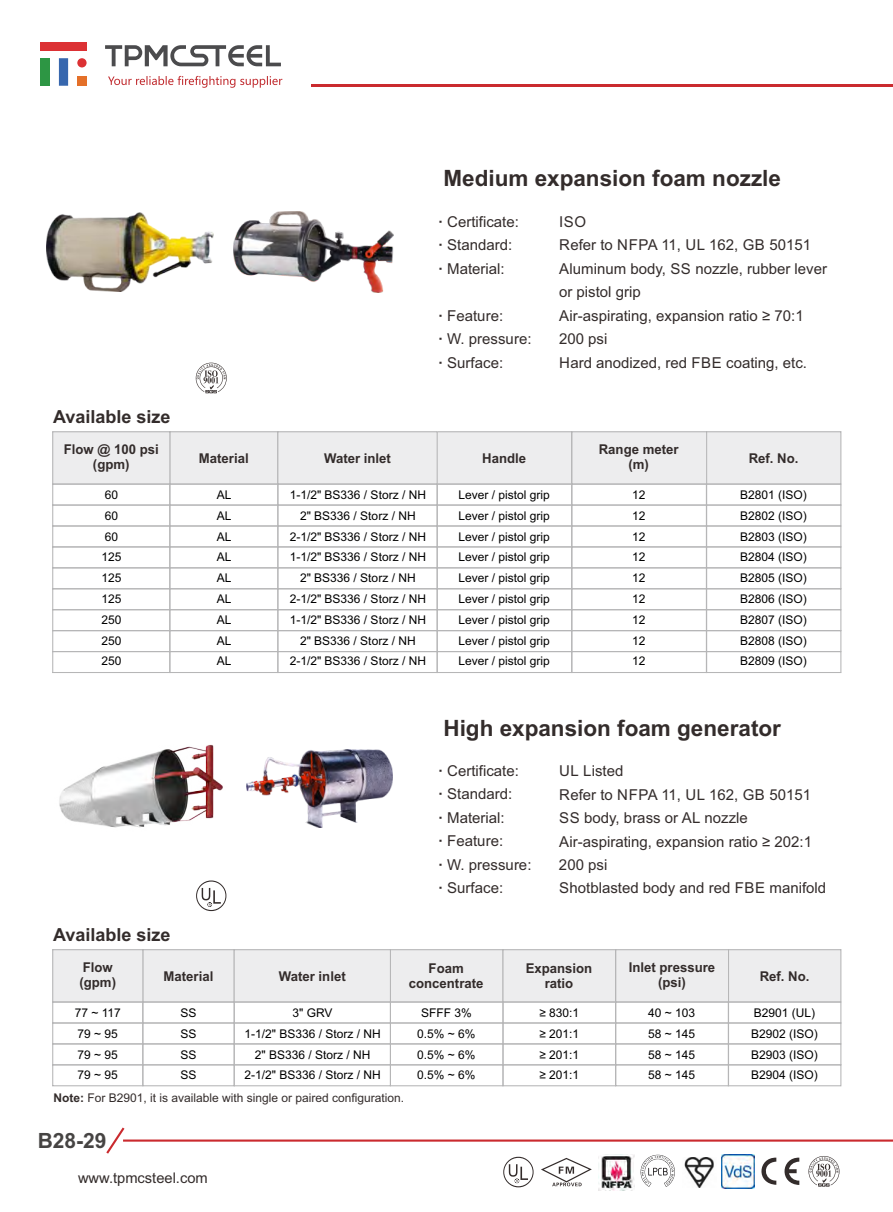
<style>
.page{position:relative;width:893px;height:1212px;background:#fff}
.page>*{position:absolute;margin:0;border:0;box-sizing:border-box;transform-origin:0 0}
.t1{font:700 22.5px "Arial";color:#332c2b}
.t2{font:700 21px "Arial";color:#464443}
.t3{font:700 18px "Arial";color:#332c2b}
.t4{font:15px/23.4px "Arial";color:#332c2b}
.t5{font:14.7px "Arial";color:#332c2b}
.t6{font:700 13.5px/15.1px "Arial";color:#332c2b;text-align:center}
.t7{font:12px/20.9px "Arial";color:#000;text-align:justify}
.t8{font:12px "Arial";color:#332c2b}
.s1{font-weight:700}
</style>
<div class="page">
<hr style="left:311px;top:85px;width:582px;height:2px;background:#ca2a2e">
<div style="left:41px;top:42px;width:46px;height:8px;background:#dc3134"></div>
<div style="left:59px;top:58px;width:9px;height:28px;background:#3767ae"></div>
<div style="left:77px;top:76px;width:10px;height:10px;background:#e47029"></div>
<div style="left:41px;top:58px;width:9px;height:28px;background:#2d9644"></div>
<div style="left:77px;top:58px;width:10px;height:9px;background:#dc3134;border-radius:50%"></div>
<svg style="left:105px;top:45px;width:176px;height:21px"></svg>
<svg style="left:108px;top:76px;width:174px;height:12px"></svg>
<svg style="left:106px;top:1127px;width:21px;height:27px"></svg>
<svg style="left:761px;top:1157px;width:38px;height:28px"></svg>
<img style="left:598px;top:1154px;width:36px;height:36px">
<img style="left:684px;top:1157px;width:30px;height:30px">
<svg style="left:640px;top:1155px;width:35px;height:32px"></svg>
<img style="left:721px;top:1154px;width:34px;height:34px">
<svg style="left:541px;top:1158px;width:51px;height:28px"></svg>
<svg style="left:503px;top:1157px;width:31px;height:30px"></svg>
<svg style="left:808px;top:1156px;width:31px;height:31px"></svg>
<svg style="left:52px;top:431px;width:789px;height:242px"></svg>
<svg style="left:52px;top:949px;width:789px;height:137px"></svg>
<img style="left:59px;top:744px;width:164px;height:84px">
<svg style="left:196px;top:363px;width:31px;height:30px"></svg>
<img style="left:47px;top:212px;width:167px;height:80px">
<img style="left:234px;top:211px;width:159px;height:82px">
<img style="left:247px;top:749px;width:145px;height:79px">
<svg style="left:196px;top:880px;width:30px;height:31px"></svg>
<hr style="left:123px;top:1139px;width:770px;height:2px;background:#ca2a2e">
<h1 class="t1" style="left:443px;top:170px;width:339px">Medium expansion foam nozzle</h1>
<h3 class="t3" style="left:53px;top:410px;width:119px">Available size</h3>
<p class="t6" style="left:64px;top:443px;width:96px">Flow @ 100 psi (gpm)</p>
<p class="t7" style="left:101px;top:485px;width:22px;text-align:left">60<br>60<br>60<br>125<br>125<br>125<br>250<br>250<br>250</p>
<h3 class="t3" style="left:53px;top:928px;width:119px">Available size</h3>
<p class="t4" style="left:438px;top:211px;width:82px"><span class="s1">·</span> Certificate: <span class="s1">·</span> Standard: <span class="s1">·</span> Material:</p>
<p class="t4" style="left:438px;top:305px;width:95px"><span class="s1">·</span> Feature:<br><span class="s1">·</span> W. pressure: <span class="s1">·</span> Surface:</p>
<p class="t4" style="left:559px;top:211px;width:270px">ISO<br>Refer to NFPA 11, UL 162, GB 50151<br>Aluminum body, SS nozzle, rubber lever or pistol grip<br>Air-aspirating, expansion ratio ≥ 70:1<br>200 psi<br>Hard anodized, red FBE coating, etc.</p>
<p class="t6" style="left:199px;top:452px;width:51px">Material</p>
<p class="t6" style="left:482px;top:452px;width:45px">Handle</p>
<p class="t7" style="left:458px;top:485px;width:93px">Lever / pistol grip Lever / pistol grip Lever / pistol grip Lever / pistol grip Lever / pistol grip Lever / pistol grip Lever / pistol grip Lever / pistol grip Lever / pistol grip</p>
<p class="t6" style="left:324px;top:452px;width:68px">Water inlet</p>
<p class="t7" style="left:290px;top:485px;width:138px;text-align:center">1-1/2" BS336 / Storz / NH<br>2" BS336 / Storz / NH<br>2-1/2" BS336 / Storz / NH<br>1-1/2" BS336 / Storz / NH<br>2" BS336 / Storz / NH<br>2-1/2" BS336 / Storz / NH<br>1-1/2" BS336 / Storz / NH<br>2" BS336 / Storz / NH<br>2-1/2" BS336 / Storz / NH</p>
<p class="t7" style="left:217px;top:485px;width:16px">AL AL AL AL AL AL AL AL AL</p>
<p class="t6" style="left:599px;top:443px;width:81px">Range meter (m)</p>
<p class="t7" style="left:632px;top:485px;width:15px">12<br>12<br>12<br>12<br>12<br>12<br>12<br>12<br>12</p>
<p class="t6" style="left:749px;top:452px;width:51px">Ref. No.</p>
<p class="t7" style="left:740px;top:485px;width:68px">B2801 (ISO)<br>B2802 (ISO)<br>B2803 (ISO)<br>B2804 (ISO)<br>B2805 (ISO)<br>B2806 (ISO)<br>B2807 (ISO)<br>B2808 (ISO)<br>B2809 (ISO)</p>
<h1 class="t1" style="left:443px;top:719px;width:339px">High expansion foam generator</h1>
<p class="t4" style="left:438px;top:760px;width:95px"><span class="s1">·</span> Certificate:<br><span class="s1">·</span> Standard:<br><span class="s1">·</span> Material:<br><span class="s1">·</span> Feature:<br><span class="s1">·</span> W. pressure: <span class="s1">·</span> Surface:</p>
<p class="t4" style="left:559px;top:760px;width:269px">UL Listed<br>Refer to NFPA 11, UL 162, GB 50151<br>SS body, brass or AL nozzle<br>Air-aspirating, expansion ratio ≥ 202:1<br>200 psi<br>Shotblasted body and red FBE manifold</p>
<p class="t6" style="left:79px;top:961px;width:38px;text-align:left">Flow (gpm)</p>
<p class="t7" style="left:75px;top:1003px;width:48px;text-align:left">77 ~ 117<br>79 ~ 95<br>79 ~ 95<br>79 ~ 95</p>
<p class="t6" style="left:629px;top:961px;width:88px">Inlet pressure (psi)</p>
<p class="t7" style="left:648px;top:1003px;width:49px">40 ~ 103<br>58 ~ 145<br>58 ~ 145<br>58 ~ 145</p>
<p class="t6" style="left:164px;top:969px;width:51px">Material</p>
<p class="t6" style="left:526px;top:962px;width:68px">Expansion ratio</p>
<p class="t7" style="left:539px;top:1003px;width:41px">≥ 830:1 ≥ 201:1 ≥ 201:1 ≥ 201:1</p>
<p class="t6" style="left:409px;top:962px;width:76px">Foam concentrate</p>
<p class="t6" style="left:760px;top:969px;width:51px">Ref. No.</p>
<p class="t7" style="left:417px;top:1003px;width:60px;text-align:center">SFFF 3%<br>0.5% ~ 6%<br>0.5% ~ 6%<br>0.5% ~ 6%</p>
<p class="t7" style="left:751px;top:1003px;width:68px;text-align:left">B2901 (UL)<br>B2902 (ISO)<br>B2903 (ISO)<br>B2904 (ISO)</p>
<p class="t6" style="left:279px;top:969px;width:68px">Water inlet</p>
<p class="t7" style="left:244px;top:1003px;width:138px;text-align:center">3" GRV<br>1-1/2" BS336 / Storz / NH<br>2" BS336 / Storz / NH<br>2-1/2" BS336 / Storz / NH</p>
<p class="t7" style="left:181px;top:1003px;width:18px">SS SS SS SS</p>
<p class="t8" style="left:53px;top:1093px;width:352px"><span class="s1">Note:</span> For B2901, it is available with single or paired configuration.</p>
<h2 class="t2" style="left:38px;top:1133px;width:70px">B28-29</h2>
<p class="t5" style="left:78px;top:1172px;width:131px">www.tpmcsteel.com</p>
</div>
